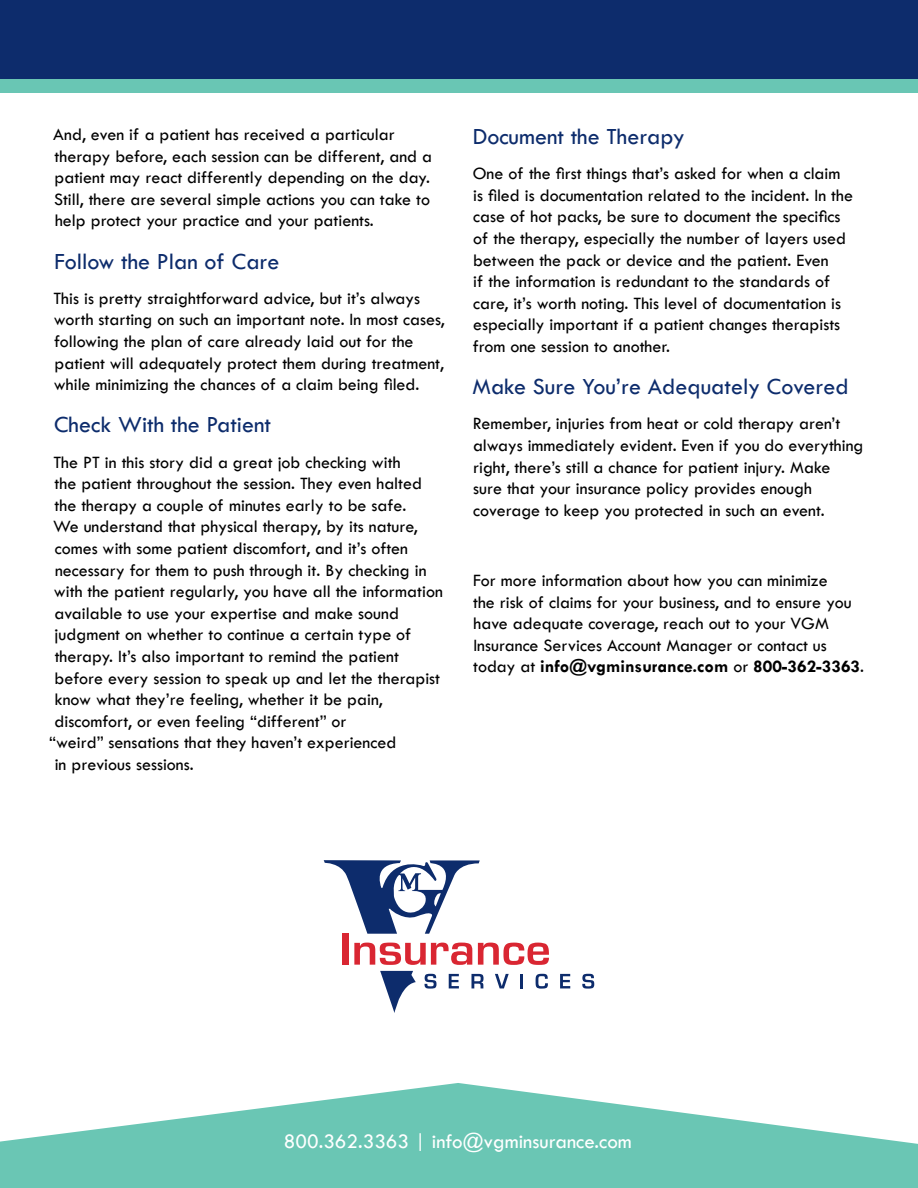
<style>
.page{position:relative;width:918px;height:1188px;background:#fff}
.page>*{position:absolute;margin:0;border:0;box-sizing:border-box;transform-origin:0 0}
.t1{font:24px "Tw Cen";color:#0d2c6c}
.t2{font:21px "Tw Cen";color:#fff}
.t3{font:18px/21.6px "Tw Cen";color:#000}
.s1{font-weight:700}
</style>
<div class="page">
<div style="left:0;top:0;width:918px;height:92px;background:#69c6b4"></div>
<svg style="left:0;top:1083px;width:918px;height:105px;fill:#6ac6b4"></svg>
<div style="left:0;top:0;width:918px;height:79px;background:#0d2c6c"></div>
<svg style="left:324px;top:860px;width:156px;height:74px"></svg>
<svg style="left:380px;top:971px;width:36px;height:42px"></svg>
<svg style="left:425px;top:974px;width:12px;height:15px"></svg>
<svg style="left:449px;top:974px;width:10px;height:14px"></svg>
<svg style="left:471px;top:974px;width:13px;height:14px"></svg>
<svg style="left:495px;top:974px;width:14px;height:14px"></svg>
<hr style="left:520px;top:974px;width:3px;height:14px;background:#0d2c6c">
<svg style="left:536px;top:974px;width:12px;height:15px"></svg>
<svg style="left:560px;top:974px;width:10px;height:14px"></svg>
<svg style="left:582px;top:974px;width:12px;height:15px"></svg>
<div style="left:342px;top:933px;width:7px;height:32px;background:#d92632"></div>
<svg style="left:354px;top:943px;width:118px;height:22px"></svg>
<svg style="left:478px;top:943px;width:71px;height:22px"></svg>
<p class="t3" style="left:53px;top:123px;width:380px">And, even if a patient has received a particular therapy before, each session can be different, and a patient may react differently depending on the day.<br>Still, there are several simple actions you can take to help protect your practice and your patients.</p>
<h1 class="t1" style="left:55px;top:247px;width:227px">Follow the Plan of Care</h1>
<p class="t3" style="left:53px;top:287px;width:393px">This is pretty straightforward advice, but it’s always worth starting on such an important note. In most cases, following the plan of care already laid out for the patient will adequately protect them during treatment, while minimizing the chances of a claim being filed.</p>
<h1 class="t1" style="left:54px;top:410px;width:218px">Check With the Patient</h1>
<p class="t3" style="left:53px;top:451px;width:349px">The PT in this story did a great job checking with</p>
<p class="t3" style="left:55px;top:473px;width:369px">the patient throughout the session. They even halted</p>
<p class="t3" style="left:55px;top:494px;width:353px">the therapy a couple of minutes early to be safe.</p>
<p class="t3" style="left:53px;top:516px;width:366px">We understand that physical therapy, by its nature,</p>
<p class="t3" style="left:55px;top:537px;width:355px">comes with some patient discomfort, and it’s often</p>
<p class="t3" style="left:55px;top:559px;width:373px">necessary for them to push through it. By checking in</p>
<p class="t3" style="left:54px;top:581px;width:391px">with the patient regularly, you have all the information</p>
<p class="t3" style="left:55px;top:602px;width:346px">available to use your expertise and make sound</p>
<p class="t3" style="left:55px;top:624px;width:358px">judgment on whether to continue a certain type of</p>
<p class="t3" style="left:55px;top:645px;width:346px">therapy. It’s also important to remind the patient</p>
<p class="t3" style="left:55px;top:667px;width:387px">before every session to speak up and let the therapist</p>
<p class="t3" style="left:55px;top:689px;width:330px">know what they’re feeling, whether it be pain,</p>
<p class="t3" style="left:55px;top:710px;width:294px">discomfort, or even feeling “different” or</p>
<p class="t3" style="left:49px;top:732px;width:349px">“weird” sensations that they haven’t experienced</p>
<p class="t3" style="left:55px;top:753px;width:140px">in previous sessions.</p>
<h1 class="t1" style="left:473px;top:122px;width:213px">Document the Therapy</h1>
<p class="t3" style="left:473px;top:163px;width:382px">One of the first things that’s asked for when a claim is filed is documentation related to the incident. In the case of hot packs, be sure to document the specifics of the therapy, especially the number of layers used between the pack or device and the patient. Even<br>if the information is redundant to the standards of care, it’s worth noting. This level of documentation is especially important if a patient changes therapists from one session to another.</p>
<h1 class="t1" style="left:473px;top:372px;width:378px">Make Sure You’re Adequately Covered</h1>
<p class="t3" style="left:473px;top:413px;width:392px">Remember, injuries from heat or cold therapy aren’t always immediately evident. Even if you do everything right, there’s still a chance for patient injury. Make sure that your insurance policy provides enough coverage to keep you protected in such an event.</p>
<p class="t3" style="left:473px;top:569px;width:392px">For more information about how you can minimize<br>the risk of claims for your business, and to ensure you have adequate coverage, reach out to your VGM Insurance Services Account Manager or contact us today at <span class="s1">info@vgminsurance.com</span> or <span class="s1">800-362-3363</span>.</p>
<p class="t2" style="left:284px;top:1128px;width:349px">800.362.3363 | info@vgminsurance.com</p>
</div>
